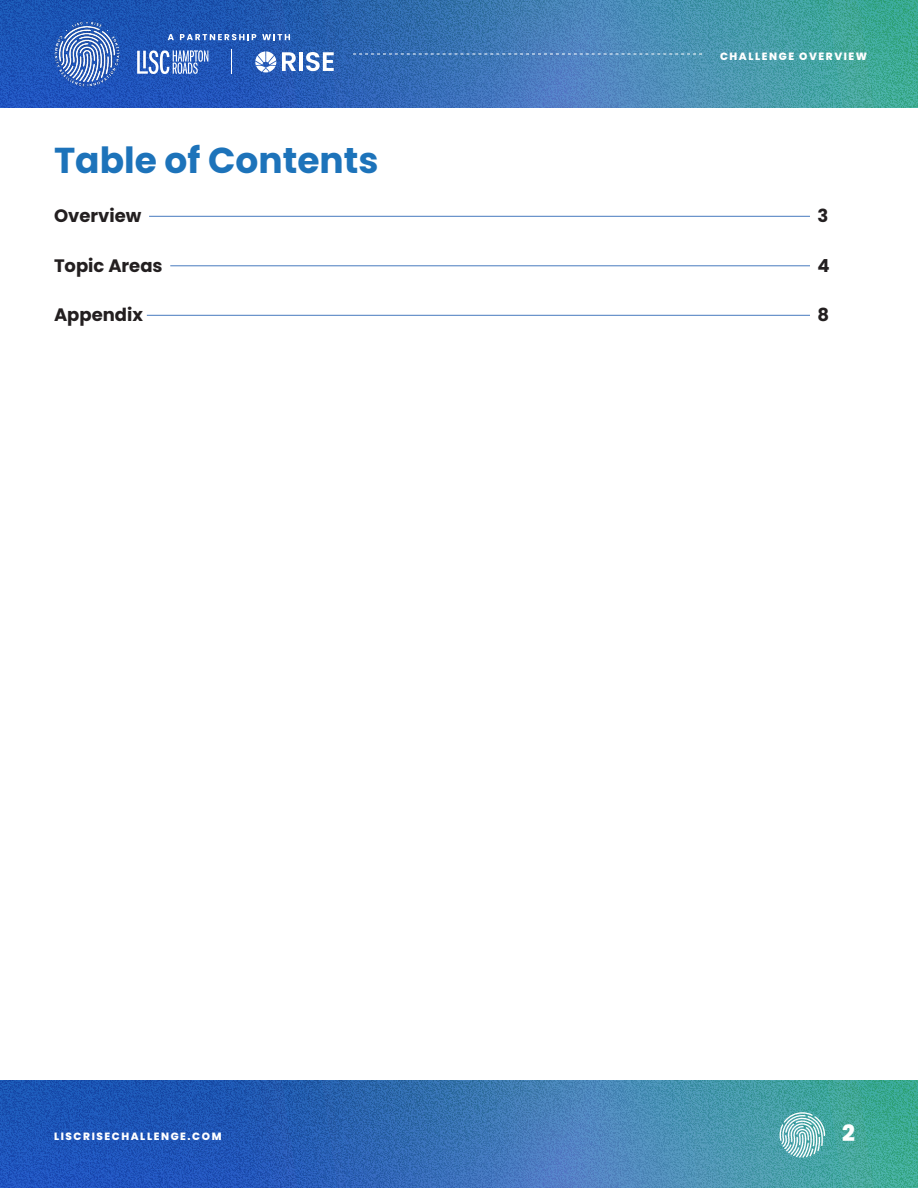
<style>
.page{position:relative;width:918px;height:1188px;background:#fff}
.page>*{position:absolute;margin:0;border:0;box-sizing:border-box;transform-origin:0 0}
.copy{font:700 36px "Poppins";color:#1d73ba}
.t1{font:800 22.5px "Poppins";color:#fff}
.copy-2{font:700 18px "Poppins";color:#231f20}
.t2{font:800 10.5px "Poppins";letter-spacing:.15em;color:#fff}
</style>
<div class="page">
<img style="left:0;top:0;width:918px;height:108px">
<img style="left:47px;top:14px;width:80px;height:80px">
<svg style="left:168px;top:34px;width:6px;height:6px"></svg>
<svg style="left:180px;top:34px;width:76px;height:6px"></svg>
<svg style="left:262px;top:34px;width:28px;height:6px"></svg>
<svg style="left:137px;top:50px;width:71px;height:24px"></svg>
<svg style="left:282px;top:52px;width:14px;height:19px"></svg>
<hr style="left:299px;top:52px;width:4px;height:19px;background:#fff">
<svg style="left:306px;top:52px;width:28px;height:19px"></svg>
<svg style="left:255px;top:51px;width:21px;height:21px"></svg>
<svg style="left:231px;top:50px;width:1px;height:24px"></svg>
<svg style="left:353px;top:54px;width:349px;height:1px"></svg>
<img style="left:0;top:1080px;width:918px;height:108px">
<svg style="left:780px;top:1112px;width:45px;height:46px;background:#88c3c5"></svg>
<hr style="left:149px;top:216px;width:661px;height:1px;background:#477abf">
<hr style="left:170px;top:265px;width:640px;height:1px;background:#477abf">
<hr style="left:147px;top:315px;width:663px;height:1px;background:#477abf">
<p class="t2" style="left:720px;top:50px;width:149px">CHALLENGE OVERVIEW</p>
<p class="copy" style="left:54px;top:139px;width:326px">Table of Contents</p>
<p class="copy-2" style="left:54px;top:206px;width:89px">Overview</p>
<p class="copy-2" style="left:818px;top:206px;width:12px">3</p>
<p class="copy-2" style="left:54px;top:255px;width:110px">Topic Areas</p>
<p class="copy-2" style="left:818px;top:255px;width:14px">4</p>
<p class="copy-2" style="left:54px;top:305px;width:91px">Appendix</p>
<p class="copy-2" style="left:818px;top:305px;width:13px">8</p>
<p class="t2" style="left:54px;top:1130px;width:169px">LISCRISECHALLENGE.COM</p>
<h2 class="t1" style="left:842px;top:1120px;width:14px">2</h2>
</div>
